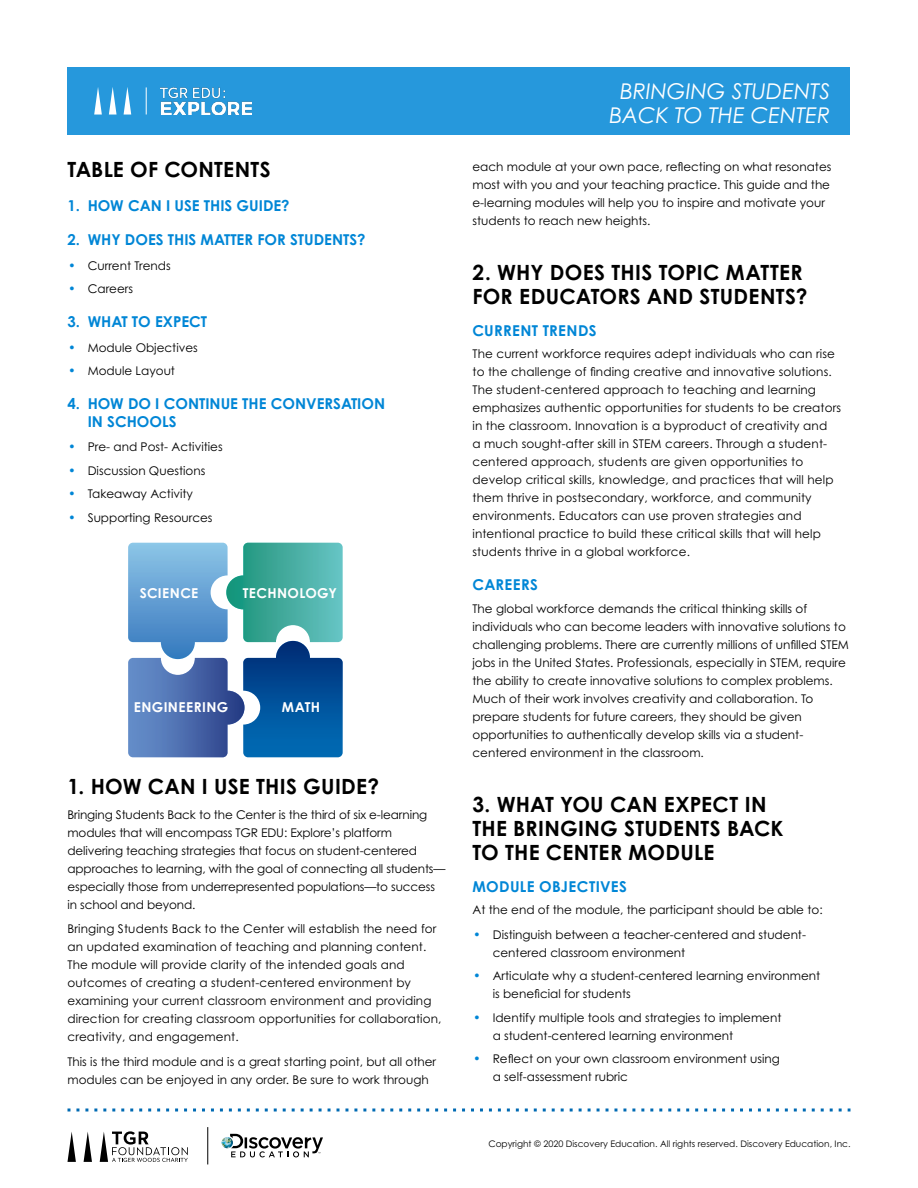
<style>
.page{position:relative;width:918px;height:1188px;background:#fff}
.page>*{position:absolute;margin:0;border:0;box-sizing:border-box;transform-origin:0 0}
.t1{font:italic 21.75px/24px "Century Gothic Pro";color:#fff;text-align:center}
.t2{font:700 21px/24px "Century Gothic Pro";letter-spacing:.01em;color:#000}
.t3{font:700 15px/18px "Century Gothic Pro";color:#0086d6}
.t4{font:700 15px "Century Gothic Pro";letter-spacing:.02em;color:#0086d6}
.t5{font:700 15px "Century Gothic Pro";letter-spacing:.025em;color:#0086d6}
.t6{font:700 13.65px "Century Gothic Pro";letter-spacing:.025em;color:#fff}
.t7{font:12px/18px "Century Gothic Pro";color:#000}
.t8{font:9px "Century Gothic Pro";color:#000}
.s1{font-family:"Futura";font-weight:500;font-stretch:condensed;color:#0086d6}
</style>
<div class="page">
<div style="left:68px;top:68px;width:782px;height:67px;background:#2698dc"></div>
<svg style="left:146px;top:87px;width:1px;height:27px"></svg>
<img style="left:161px;top:88px;width:91px;height:27px">
<svg style="left:109px;top:87px;width:8px;height:28px"></svg>
<svg style="left:94px;top:87px;width:8px;height:28px"></svg>
<svg style="left:124px;top:87px;width:7px;height:28px"></svg>
<svg style="left:68px;top:1108px;width:782px;height:4px"></svg>
<svg style="left:84px;top:1132px;width:8px;height:30px"></svg>
<svg style="left:67px;top:1132px;width:9px;height:30px"></svg>
<svg style="left:100px;top:1131px;width:88px;height:31px"></svg>
<svg style="left:222px;top:1134px;width:101px;height:23px"></svg>
<hr style="left:208px;top:1127px;width:1px;height:37px;background:#000">
<svg style="left:128px;top:543px;width:215px;height:214px;background:#5994ba"></svg>
<h2 class="t2" style="left:68px;top:157px;width:205px">TABLE OF CONTENTS</h2>
<p class="t3" style="left:68px;top:196px;width:224px">1. HOW CAN I USE THIS GUIDE?</p>
<p class="t3" style="left:68px;top:230px;width:300px">2. WHY DOES THIS MATTER FOR STUDENTS?</p>
<p class="t7" style="left:67px;top:256px;width:105px"><span class="s1">•</span> Current Trends</p>
<p class="t7" style="left:67px;top:280px;width:67px"><span class="s1">•</span> Careers</p>
<p class="t3" style="left:68px;top:312px;width:141px">3. WHAT TO EXPECT</p>
<p class="t7" style="left:67px;top:338px;width:132px"><span class="s1">•</span> Module Objectives</p>
<p class="t7" style="left:67px;top:362px;width:109px"><span class="s1">•</span> Module Layout</p>
<p class="t3" style="left:88px;top:394px;width:299px;text-indent:-20px">4. HOW DO I CONTINUE THE CONVERSATION<br>IN SCHOOLS</p>
<p class="t7" style="left:67px;top:438px;width:157px"><span class="s1">•</span> Pre- and Post- Activities</p>
<p class="t7" style="left:67px;top:461px;width:140px"><span class="s1">•</span> Discussion Questions</p>
<p class="t7" style="left:67px;top:485px;width:127px"><span class="s1">•</span> Takeaway Activity</p>
<p class="t7" style="left:67px;top:508px;width:147px"><span class="s1">•</span> Supporting Resources</p>
<p class="t6" style="left:140px;top:584px;width:60px">SCIENCE</p>
<p class="t6" style="left:243px;top:584px;width:95px">TECHNOLOGY</p>
<p class="t6" style="left:134px;top:698px;width:96px">ENGINEERING</p>
<p class="t6" style="left:282px;top:698px;width:40px">MATH</p>
<h2 class="t2" style="left:68px;top:774px;width:313px">1. HOW CAN I USE THIS GUIDE?</h2>
<p class="t7" style="left:68px;top:805px;width:380px">Bringing Students Back to the Center is the third of six e-learning modules that will encompass TGR EDU: Explore’s platform delivering teaching strategies that focus on student-centered approaches to learning, with the goal of connecting all students— especially those from underrepresented populations—to success in school and beyond.</p>
<p class="t7" style="left:68px;top:920px;width:376px">Bringing Students Back to the Center will establish the need for an updated examination of teaching and planning content.<br>The module will provide clarity of the intended goals and outcomes of creating a student-centered environment by examining your current classroom environment and providing direction for creating classroom opportunities for collaboration, creativity, and engagement.</p>
<p class="t7" style="left:68px;top:1053px;width:370px">This is the third module and is a great starting point, but all other modules can be enjoyed in any order. Be sure to work through</p>
<h1 class="t1" style="left:610px;top:79px;width:222px">BRINGING STUDENTS<br>BACK TO THE CENTER</h1>
<p class="t7" style="left:472px;top:157px;width:360px">each module at your own pace, reflecting on what resonates most with you and your teaching practice. This guide and the e-learning modules will help you to inspire and motivate your students to reach new heights.</p>
<h2 class="t2" style="left:472px;top:260px;width:337px">2. WHY DOES THIS TOPIC MATTER<br>FOR EDUCATORS AND STUDENTS?</h2>
<p class="t4" style="left:472px;top:321px;width:126px">CURRENT TRENDS</p>
<p class="t7" style="left:472px;top:345px;width:370px">The current workforce requires adept individuals who can rise to the challenge of finding creative and innovative solutions.<br>The student-centered approach to teaching and learning emphasizes authentic opportunities for students to be creators in the classroom. Innovation is a byproduct of creativity and<br>a much sought-after skill in STEM careers. Through a student&shy;centered approach, students are given opportunities to develop critical skills, knowledge, and practices that will help them thrive in postsecondary, workforce, and community environments. Educators can use proven strategies and intentional practice to build these critical skills that will help students thrive in a global workforce.</p>
<p class="t4" style="left:472px;top:575px;width:67px">CAREERS</p>
<p class="t7" style="left:472px;top:599px;width:378px">The global workforce demands the critical thinking skills of individuals who can become leaders with innovative solutions to challenging problems. There are currently millions of unfilled STEM jobs in the United States. Professionals, especially in STEM, require the ability to create innovative solutions to complex problems.<br>Much of their work involves creativity and collaboration. To prepare students for future careers, they should be given opportunities to authentically develop skills via a student&shy;centered environment in the classroom.</p>
<h2 class="t2" style="left:472px;top:792px;width:312px">3. WHAT YOU CAN EXPECT IN<br>THE BRINGING STUDENTS BACK<br>TO THE CENTER MODULE</h2>
<p class="t5" style="left:472px;top:877px;width:156px">MODULE OBJECTIVES</p>
<p class="t7" style="left:472px;top:901px;width:352px">At the end of the module, the participant should be able to:</p>
<p class="t7" style="left:493px;top:925px;width:315px;text-indent:-20px"><span class="s1">•</span> Distinguish between a teacher-centered and student&shy;centered classroom environment</p>
<p class="t7" style="left:493px;top:967px;width:329px;text-indent:-20px"><span class="s1">•</span> Articulate why a student-centered learning environment is beneficial for students</p>
<p class="t7" style="left:493px;top:1008px;width:290px;text-indent:-20px"><span class="s1">•</span> Identify multiple tools and strategies to implement a student-centered learning environment</p>
<p class="t7" style="left:493px;top:1050px;width:289px;text-indent:-20px"><span class="s1">•</span> Reflect on your own classroom environment using a self-assessment rubric</p>
<p class="t8" style="left:488px;top:1138px;width:364px">Copyright © 2020 Discovery Education. All rights reserved. Discovery Education, Inc.</p>
</div>
